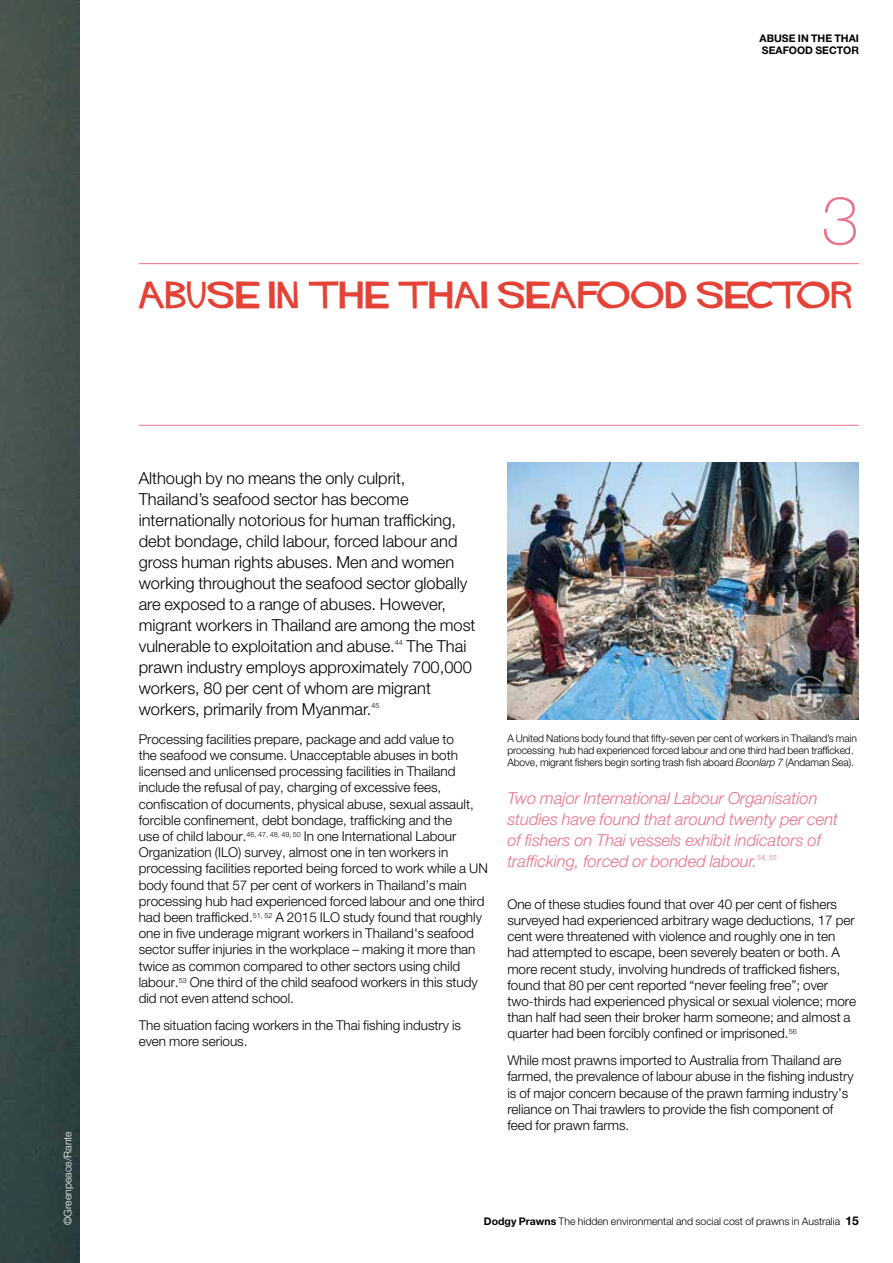
<style>
.page{position:relative;width:893px;height:1263px;background:#fff}
.page>*{position:absolute;margin:0;border:0;box-sizing:border-box;transform-origin:0 0}
.t1{font:100 67.5px "Helvetica Neue LT Std";color:#eb7089}
.t2{font:27px "HITCHCOCK";letter-spacing:.03em;color:#e44237}
.t3{font:300 16.5px/21px "Helvetica Neue LT Std";color:#000}
.t4{font:italic 300 16.5px/21px "Helvetica Neue LT Std";color:#eb7089}
.t5{font:300 13.5px/16.2px "Helvetica Neue LT Std";color:#000}
.t6{font:300 10.5px/12px "Helvetica Neue LT Std";letter-spacing:-.01em;color:#000}
.t7{font:700 10.5px/12.6px "Helvetica Neue LT Std";color:#000}
.t8{font:300 10.5px "Helvetica Neue LT Std";color:#fff}
.t9{font:italic 300 7.2px "Helvetica Neue LT Std";color:#eb7089}
.t10{font:300 7.2px "Helvetica Neue LT Std";color:#000}
.s1{font-style:italic}
.s2{font-weight:700}
.s3{font-weight:700;font-size:12px}
</style>
<div class="page">
<img style="left:0;top:0;width:80px;height:1263px">
<hr style="left:139px;top:425px;width:720px;height:1px;background:#eb7089">
<hr style="left:139px;top:263px;width:720px;height:1px;background:#eb7089">
<img style="left:507px;top:462px;width:352px;height:257px">
<img style="left:790px;top:675px;width:61px;height:38px">
<p class="t8" style="left:61px;top:1225px;width:95px;rotate:-90deg">©Greenpeace/Rante</p>
<p class="t7" style="left:760px;top:31px;width:101px">ABUSE IN THE THAI<br>SEAFOOD SECTOR</p>
<h1 class="t1" style="left:821px;top:182px;width:39px">3</h1>
<h2 class="t2" style="left:139px;top:281px;width:716px">ABUSE IN THE THAI SEAFOOD SECTOR</h2>
<p class="t3" style="left:139px;top:467px;width:338px">Although by no means the only culprit, Thailand’s seafood sector has become internationally notorious for human trafficking, debt bondage, child labour, forced labour and gross human rights abuses. Men and women working throughout the seafood sector globally are exposed to a range of abuses. However, migrant workers in Thailand are among the most vulnerable to exploitation and abuse.</p>
<p class="t10" style="left:395px;top:638px;width:10px">44</p>
<p class="t3" style="left:139px;top:635px;width:335px;text-indent:268px">The Thai prawn industry employs approximately 700,000 workers, 80 per cent of whom are migrant workers, primarily from Myanmar.</p>
<p class="t10" style="left:371px;top:701px;width:10px">45</p>
<p class="t5" style="left:139px;top:731px;width:351px">Processing facilities prepare, package and add value to<br>the seafood we consume. Unacceptable abuses in both licensed and unlicensed processing facilities in Thailand include the refusal of pay, charging of excessive fees, confiscation of documents, physical abuse, sexual assault, forcible confinement, debt bondage, trafficking and the<br>use of child labour.<sup>46,</sup> <sup>47,</sup> <sup>48,</sup> <sup>49,</sup> <sup>50</sup> In one International Labour Organization (ILO) survey, almost one in ten workers in processing facilities reported being forced to work while a UN body found that 57 per cent of workers in Thailand’s main processing hub had experienced forced labour and one third had been trafficked.<sup>51,</sup> <sup>52</sup> A 2015 ILO study found that roughly one in five underage migrant workers in Thailand's seafood sector suffer injuries in the workplace – making it more than twice as common compared to other sectors using child labour.<sup>53</sup> One third of the child seafood workers in this study did not even attend school.</p>
<p class="t5" style="left:139px;top:1017px;width:324px">The situation facing workers in the Thai fishing industry is even more serious.</p>
<p class="t6" style="left:507px;top:732px;width:351px">A United Nations body found that fifty-seven per cent of workers in Thailand’s main processing hub had experienced forced labour and one third had been trafficked.<br>Above, migrant fishers begin sorting trash fish aboard <span class="s1">Boonlarp 7</span> (Andaman Sea).</p>
<p class="t4" style="left:507px;top:788px;width:332px">Two major International Labour Organisation studies have found that around twenty per cent of fishers on Thai vessels exhibit indicators of trafficking, forced or bonded labour.</p>
<p class="t9" style="left:757px;top:853px;width:21px">54, 55</p>
<p class="t5" style="left:507px;top:895px;width:350px">One of these studies found that over 40 per cent of fishers surveyed had experienced arbitrary wage deductions, 17 per cent were threatened with violence and roughly one in ten had attempted to escape, been severely beaten or both. A more recent study, involving hundreds of trafficked fishers, found that 80 per cent reported “never feeling free”; over two-thirds had experienced physical or sexual violence; more than half had seen their broker harm someone; and almost a quarter had been forcibly confined or imprisoned.<sup>56</sup></p>
<p class="t5" style="left:507px;top:1052px;width:348px">While most prawns imported to Australia from Thailand are farmed, the prevalence of labour abuse in the fishing industry is of major concern because of the prawn farming industry’s reliance on Thai trawlers to provide the fish component of feed for prawn farms.</p>
<p class="t6" style="left:484px;top:1215px;width:376px"><span class="s2">Dodgy Prawns</span> The hidden environmental and social cost of prawns in Australia <span class="s3">15</span></p>
</div>
